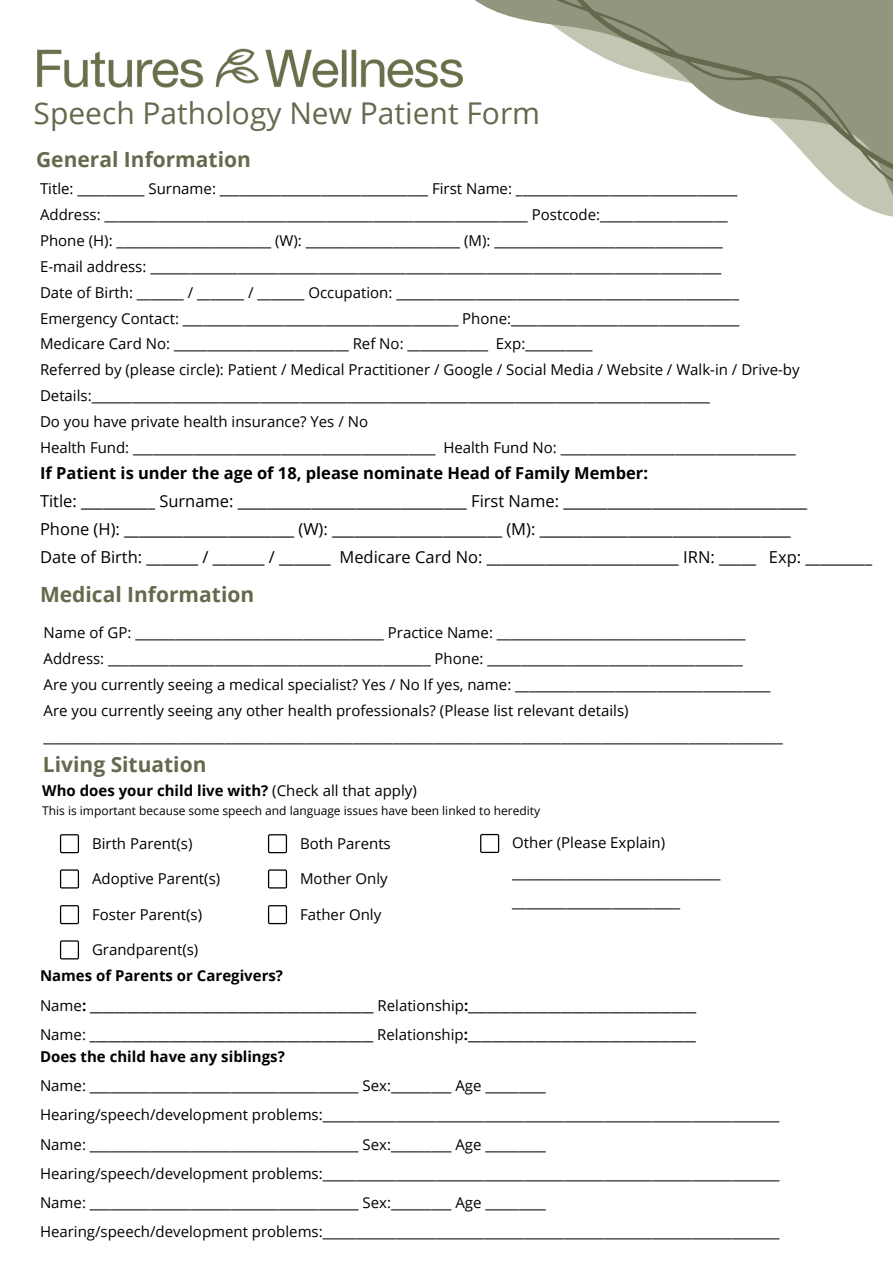
<style>
.page{position:relative;width:893px;height:1264px;background:#fff}
.page>*{position:absolute;margin:0;border:0;box-sizing:border-box;transform-origin:0 0}
.t1{font:30px "Open Sans";color:#656a4d}
.t2{font:700 21px "Open Sans";color:#656a4d}
.t3{font:16.5px "Open Sans";color:#000}
.t4{font:700 16.5px "Open Sans";color:#000}
.t5{font:15px/25.8px "Open Sans";color:#000}
.t6{font:700 15px "Open Sans";color:#000}
.t7{font:12px "Open Sans";color:#000}
.s1{font-weight:400}
</style>
<div class="page">
<svg style="left:475px;top:0;width:417px;height:217px"></svg>
<svg style="left:521px;top:0;width:371px;height:197px"></svg>
<img style="left:37px;top:48px;width:426px;height:40px">
<svg style="left:480px;top:834px;width:19px;height:19px"></svg>
<svg style="left:60px;top:834px;width:19px;height:19px"></svg>
<svg style="left:60px;top:869px;width:19px;height:19px"></svg>
<svg style="left:60px;top:905px;width:19px;height:19px"></svg>
<svg style="left:60px;top:940px;width:19px;height:19px"></svg>
<svg style="left:268px;top:834px;width:19px;height:19px"></svg>
<svg style="left:268px;top:869px;width:19px;height:19px"></svg>
<svg style="left:268px;top:905px;width:19px;height:19px"></svg>
<p class="t1" style="left:34px;top:91px;width:508px">Speech Pathology New Patient Form</p>
<p class="t2" style="left:36px;top:144px;width:216px">General Information</p>
<p class="t5" style="left:40px;top:175px;width:699px">Title: __________ Surname: _______________________________ First Name: _________________________________</p>
<p class="t5" style="left:40px;top:201px;width:689px">Address: _______________________________________________________________ Postcode:___________________</p>
<p class="t5" style="left:40px;top:227px;width:684px">Phone (H): _______________________ (W): _______________________ (M): __________________________________</p>
<p class="t5" style="left:40px;top:253px;width:683px">E-mail address: _____________________________________________________________________________________</p>
<p class="t5" style="left:40px;top:279px;width:700px">Date of Birth: _______ / _______ / _______ Occupation: ___________________________________________________</p>
<p class="t5" style="left:40px;top:305px;width:701px">Emergency Contact: _________________________________________ Phone:__________________________________</p>
<p class="t5" style="left:40px;top:331px;width:554px">Medicare Card No: __________________________ Ref No: ____________ Exp:__________</p>
<p class="t5" style="left:40px;top:356px;width:761px">Referred by (please circle): Patient / Medical Practitioner / Google / Social Media / Website / Walk-in / Drive-by<br>Details:____________________________________________________________________________________________</p>
<p class="t5" style="left:40px;top:408px;width:329px">Do you have private health insurance? Yes / No</p>
<p class="t5" style="left:40px;top:434px;width:757px">Health Fund: _____________________________________________ Health Fund No: ___________________________________</p>
<p class="t4" style="left:40px;top:461px;width:609px">If Patient is under the age of 18, please nominate Head of Family Member:</p>
<p class="t3" style="left:40px;top:489px;width:768px">Title: __________ Surname: _______________________________ First Name: _________________________________</p>
<p class="t3" style="left:40px;top:517px;width:752px">Phone (H): _______________________ (W): _______________________ (M): __________________________________</p>
<p class="t3" style="left:40px;top:546px;width:833px">Date of Birth: _______ / _______ / _______ Medicare Card No: __________________________ IRN: _____ Exp: _________</p>
<p class="t2" style="left:40px;top:579px;width:216px">Medical Information</p>
<p class="t5" style="left:44px;top:619px;width:703px">Name of GP: _____________________________________ Practice Name: _____________________________________</p>
<p class="t5" style="left:44px;top:645px;width:700px">Address: ________________________________________________ Phone: ______________________________________</p>
<p class="t5" style="left:44px;top:671px;width:728px">Are you currently seeing a medical specialist? Yes / No If yes, name: ______________________________________</p>
<p class="t5" style="left:44px;top:697px;width:740px">Are you currently seeing any other health professionals? (Please list relevant details) ______________________________________________________________________________________________________________</p>
<p class="t2" style="left:43px;top:750px;width:165px">Living Situation</p>
<p class="t6" style="left:42px;top:780px;width:376px">Who does your child live with? <span class="s1">(Check all that apply)</span></p>
<p class="t7" style="left:42px;top:802px;width:499px">This is important because some speech and language issues have been linked to heredity</p>
<p class="t5" style="left:92px;top:829px;width:102px">Birth Parent(s)</p>
<p class="t5" style="left:92px;top:865px;width:130px">Adoptive Parent(s)</p>
<p class="t5" style="left:92px;top:900px;width:111px">Foster Parent(s)</p>
<p class="t5" style="left:92px;top:936px;width:108px">Grandparent(s)</p>
<p class="t5" style="left:300px;top:829px;width:92px">Both Parents</p>
<p class="t5" style="left:300px;top:865px;width:89px">Mother Only</p>
<p class="t5" style="left:300px;top:900px;width:83px">Father Only</p>
<p class="t5" style="left:512px;top:828px;width:210px;line-height:29.2px">Other (Please Explain) _______________________________ _________________________</p>
<p class="t6" style="left:40px;top:965px;width:244px">Names of Parents or Caregivers?</p>
<p class="t6" style="left:40px;top:994px;width:657px"><span class="s1">Name</span>: ______________________________________________ <span class="s1">Relationship</span>:_____________________________________</p>
<p class="t6" style="left:40px;top:1023px;width:657px"><span class="s1">Name:</span> ______________________________________________ <span class="s1">Relationship</span>:_____________________________________</p>
<p class="t6" style="left:40px;top:1045px;width:246px">Does the child have any siblings?</p>
<p class="t5" style="left:40px;top:1072px;width:507px">Name: ________________________________________ Sex:_________ Age _________</p>
<p class="t5" style="left:40px;top:1101px;width:741px">Hearing/speech/development problems:____________________________________________________________________</p>
<p class="t5" style="left:40px;top:1130px;width:507px">Name: ________________________________________ Sex:_________ Age _________</p>
<p class="t5" style="left:40px;top:1159px;width:741px">Hearing/speech/development problems:____________________________________________________________________</p>
<p class="t5" style="left:40px;top:1189px;width:507px">Name: ________________________________________ Sex:_________ Age _________</p>
<p class="t5" style="left:40px;top:1218px;width:741px">Hearing/speech/development problems:____________________________________________________________________</p>
</div>
